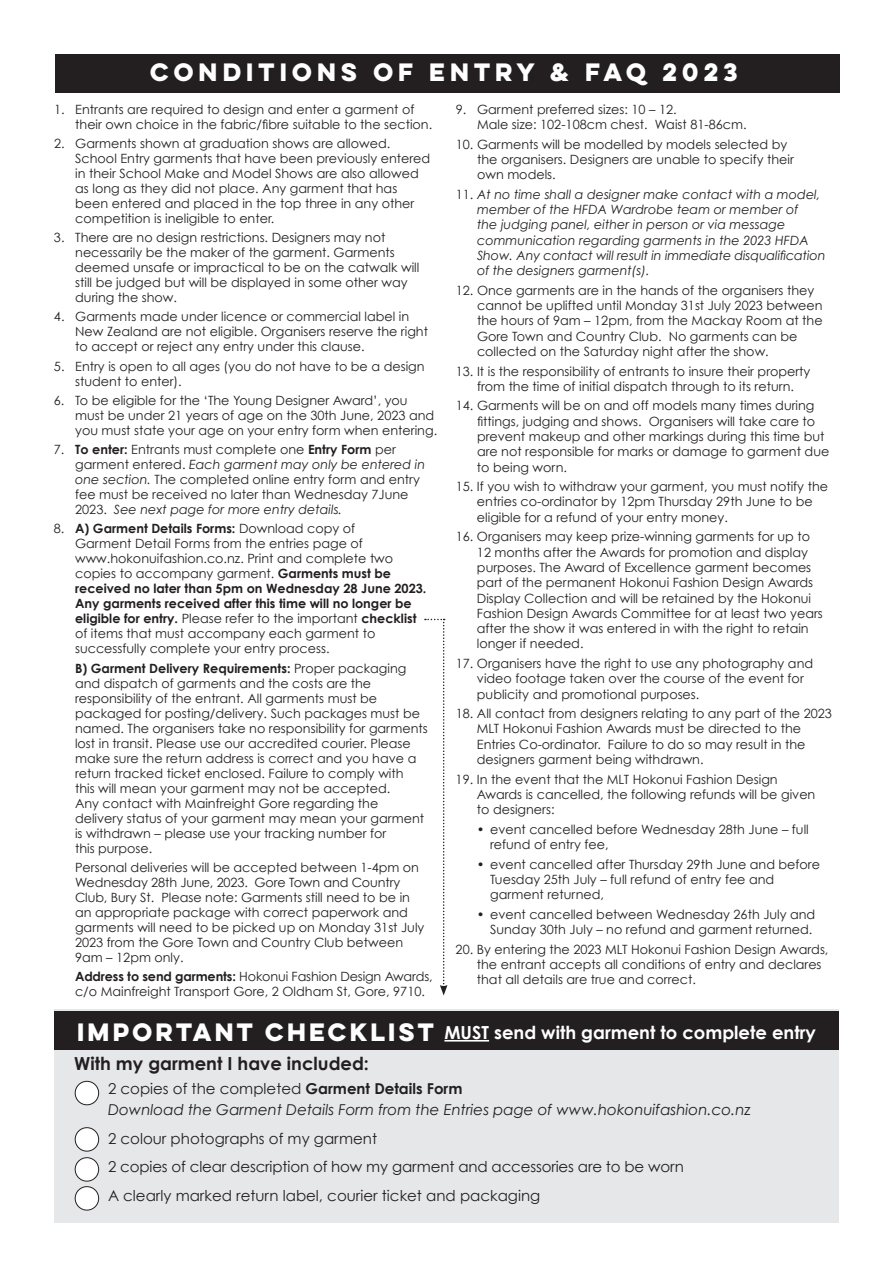
<style>
.page{position:relative;width:893px;height:1263px;background:#fff}
.page>*{position:absolute;margin:0;border:0;box-sizing:border-box;transform-origin:0 0}
.t1{font:700 22.5px "Lulo Clean One";color:#fff}
.t2{font:700 18px/31.2px "Century Gothic";color:#fff}
.t3{font:15px/28.5px "Century Gothic";color:#231f20}
.t4{font:italic 15px/21px "Century Gothic";color:#231f20}
.t5{font:12.75px/15px "Century Gothic";color:#231f20}
.t6{font:italic 12.75px/15.3px "Century Gothic";color:#231f20}
.s1{font-weight:700}
.s2{font-style:italic}
.s3{font-family:"Lulo Clean One";font-size:22.5px}
.s4{color:#231f20}
.s5{font-style:normal}
.s6{font-weight:700;font-style:normal}
</style>
<div class="page">
<div style="left:55px;top:54px;width:785px;height:38px;background:#231f20"></div>
<div style="left:54px;top:1010px;width:785px;height:213px;background:#e6e7e9"></div>
<div style="left:54px;top:1011px;width:785px;height:38px;background:#231f20"></div>
<hr style="left:444px;top:1040px;width:45px;height:1px;background:#fff">
<div style="left:75px;top:1081px;width:24px;height:24px;background:#fff;border-radius:50%"></div>
<div style="left:75px;top:1081px;width:24px;height:24px;border:1px solid #231f20;border-radius:50%"></div>
<div style="left:75px;top:1128px;width:24px;height:23px;background:#fff;border-radius:50%"></div>
<div style="left:75px;top:1127px;width:24px;height:24px;border:1px solid #231f20;border-radius:50%"></div>
<div style="left:75px;top:1158px;width:24px;height:23px;background:#fff;border-radius:50%"></div>
<div style="left:75px;top:1157px;width:24px;height:24px;border:1px solid #231f20;border-radius:50%"></div>
<div style="left:75px;top:1186px;width:24px;height:24px;background:#fff;border-radius:50%"></div>
<div style="left:75px;top:1186px;width:24px;height:24px;border:1px solid #231f20;border-radius:50%"></div>
<svg style="left:425px;top:619px;width:22px;height:376px"></svg>
<h1 class="t1" style="left:150px;top:55px;width:594px">CONDITIONS OF ENTRY &amp; FAQ 2023</h1>
<p class="t5" style="left:75px;top:101px;width:358px;text-indent:-21px">1. Entrants are required to design and enter a garment of their own choice in the fabric/fibre suitable to the section.</p>
<p class="t5" style="left:75px;top:136px;width:357px;text-indent:-21px">2. Garments shown at graduation shows are allowed.<br>School Entry garments that have been previously entered in their School Make and Model Shows are also allowed as long as they did not place. Any garment that has been entered and placed in the top three in any other competition is ineligible to enter.</p>
<p class="t5" style="left:75px;top:230px;width:346px;text-indent:-21px">3. There are no design restrictions. Designers may not necessarily be the maker of the garment. Garments deemed unsafe or impractical to be on the catwalk will still be judged but will be displayed in some other way during the show.</p>
<p class="t5" style="left:75px;top:309px;width:354px;text-indent:-21px">4. Garments made under licence or commercial label in<br>New Zealand are not eligible. Organisers reserve the right to accept or reject any entry under this clause.</p>
<p class="t5" style="left:75px;top:358px;width:351px;text-indent:-21px">5. Entry is open to all ages (you do not have to be a design student to enter).</p>
<p class="t5" style="left:75px;top:393px;width:363px;text-indent:-21px">6. To be eligible for the ‘The Young Designer Award’, you must be under 21 years of age on the 30th June, 2023 and you must state your age on your entry form when entering.</p>
<p class="t5" style="left:75px;top:442px;width:351px;text-indent:-21px">7. <span class="s1">To enter:</span> Entrants must complete one <span class="s1">Entry Form</span> per garment entered. <span class="s2">Each garment may only be entered in one section.</span> The completed online entry form and entry fee must be received no later than Wednesday 7June 2023. <span class="s2">See next page for more entry details.</span></p>
<p class="t5" style="left:75px;top:521px;width:353px;text-indent:-21px">8. <span class="s1">A) Garment Details Forms:</span> Download copy of<br>Garment Detail Forms from the entries page of www.hokonuifashion.co.nz. Print and complete two copies to accompany garment. <span class="s1">Garments must be received no later than 5pm on Wednesday 28 June 2023.<br>Any garments received after this time will no longer be eligible for entry.</span> Please refer to the important <span class="s1">checklist </span>of items that must accompany each garment to successfully complete your entry process.</p>
<p class="t5" style="left:75px;top:660px;width:354px"><span class="s1">B) Garment Delivery Requirements:</span> Proper packaging and dispatch of garments and the costs are the responsibility of the entrant. All garments must be packaged for posting/delivery. Such packages must be named. The organisers take no responsibility for garments lost in transit. Please use our accredited courier. Please make sure the return address is correct and you have a return tracked ticket enclosed. Failure to comply with<br>this will mean your garment may not be accepted.<br>Any contact with Mainfreight Gore regarding the delivery status of your garment may mean your garment is withdrawn – please use your tracking number for<br>this purpose.</p>
<p class="t5" style="left:75px;top:859px;width:351px">Personal deliveries will be accepted between 1-4pm on Wednesday 28th June, 2023. Gore Town and Country Club, Bury St. Please note: Garments still need to be in an appropriate package with correct paperwork and garments will need to be picked up on Monday 31st July 2023 from the Gore Town and Country Club between 9am – 12pm only.</p>
<p class="t5" style="left:75px;top:969px;width:359px"><span class="s1">Address to send garments:</span> Hokonui Fashion Design Awards, c/o Mainfreight Transport Gore, 2 Oldham St, Gore, 9710.</p>
<h2 class="t2" style="left:74px;top:1016px;width:743px"><span class="s3">IMPORTANT CHECKLIST</span> MUST send with garment to complete entry<br><span class="s4">With my garment I have included:</span></h2>
<p class="t4" style="left:108px;top:1078px;width:644px"><span class="s5">2 copies of the completed</span> <span class="s6">Garment Details Form<br></span>Download the Garment Details Form from the Entries page of www.hokonuifashion.co.nz</p>
<p class="t3" style="left:108px;top:1124px;width:578px">2 colour photographs of my garment<br>2 copies of clear description of how my garment and accessories are to be worn<br>A clearly marked return label, courier ticket and packaging</p>
<p class="t5" style="left:477px;top:101px;width:271px;text-indent:-21px">9. Garment preferred sizes: 10 – 12.<br>Male size: 102-108cm chest. Waist 81-86cm.</p>
<p class="t5" style="left:477px;top:136px;width:318px;text-indent:-21px">10. Garments will be modelled by models selected by the organisers. Designers are unable to specify their own models.</p>
<p class="t6" style="left:477px;top:186px;width:350px;text-indent:-21px"><span class="s5">11.</span> At no time shall a designer make contact with a model, member of the HFDA Wardrobe team or member of<br>the judging panel, either in person or via message communication regarding garments in the 2023 HFDA Show. Any contact will result in immediate disqualification of the designers garment(s).</p>
<p class="t5" style="left:477px;top:282px;width:347px;text-indent:-21px">12. Once garments are in the hands of the organisers they cannot be uplifted until Monday 31st July 2023 between the hours of 9am – 12pm, from the Mackay Room at the Gore Town and Country Club. No garments can be collected on the Saturday night after the show.</p>
<p class="t5" style="left:456px;top:363px;width:356px;text-align:center">13. It is the responsibility of entrants to insure their property from the time of initial dispatch through to its return.</p>
<p class="t5" style="left:477px;top:398px;width:354px;text-indent:-21px">14. Garments will be on and off models many times during fittings, judging and shows. Organisers will take care to prevent makeup and other markings during this time but are not responsible for marks or damage to garment due to being worn.</p>
<p class="t5" style="left:477px;top:479px;width:353px;text-indent:-21px">15. If you wish to withdraw your garment, you must notify the entries co-ordinator by 12pm Thursday 29th June to be eligible for a refund of your entry money.</p>
<p class="t5" style="left:477px;top:529px;width:347px;text-indent:-21px">16. Organisers may keep prize-winning garments for up to 12 months after the Awards for promotion and display purposes. The Award of Excellence garment becomes part of the permanent Hokonui Fashion Design Awards Display Collection and will be retained by the Hokonui Fashion Design Awards Committee for at least two years after the show it was entered in with the right to retain longer if needed.</p>
<p class="t5" style="left:477px;top:655px;width:338px;text-indent:-21px">17. Organisers have the right to use any photography and video footage taken over the course of the event for publicity and promotional purposes.</p>
<p class="t5" style="left:477px;top:706px;width:357px;text-indent:-21px">18. All contact from designers relating to any part of the 2023<br>MLT Hokonui Fashion Awards must be directed to the Entries Co-ordinator. Failure to do so may result in the designers garment being withdrawn.</p>
<p class="t5" style="left:477px;top:771px;width:340px;text-indent:-21px">19. In the event that the MLT Hokonui Fashion Design<br>Awards is cancelled, the following refunds will be given to designers:</p>
<p class="t5" style="left:490px;top:821px;width:320px;text-indent:-13px">• event cancelled before Wednesday 28th June – full refund of entry fee,</p>
<p class="t5" style="left:490px;top:856px;width:331px;text-indent:-13px">• event cancelled after Thursday 29th June and before<br>Tuesday 25th July – full refund of entry fee and garment returned,</p>
<p class="t5" style="left:477px;top:906px;width:340px;text-align:right">• event cancelled between Wednesday 26th July and<br>Sunday 30th July – no refund and garment returned.</p>
<p class="t5" style="left:477px;top:941px;width:353px;text-indent:-21px">20. By entering the 2023 MLT Hokonui Fashion Design Awards, the entrant accepts all conditions of entry and declares that all details are true and correct.</p>
</div>
